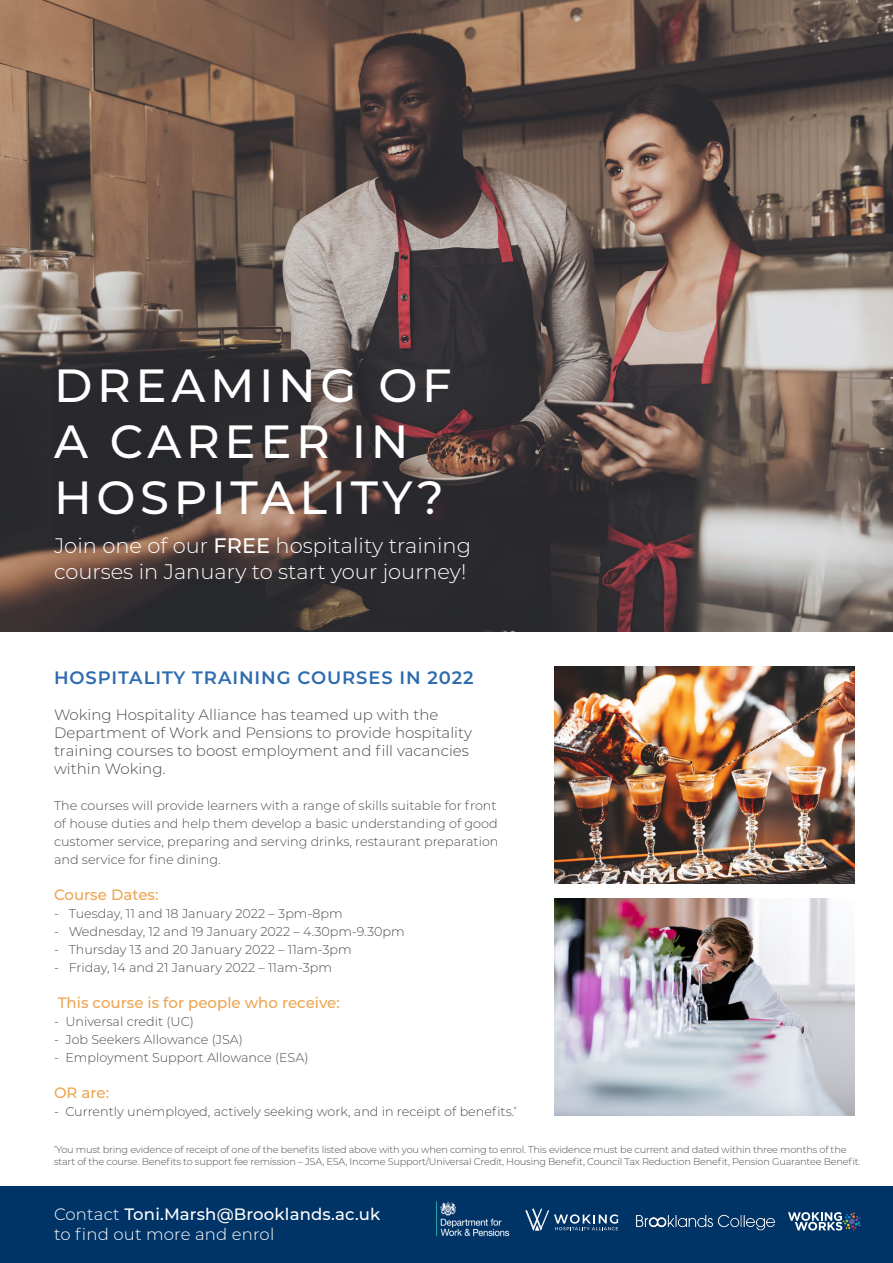
<style>
.page{position:relative;width:893px;height:1263px;background:#fff}
.page>*{position:absolute;margin:0;border:0;box-sizing:border-box;transform-origin:0 0}
.t1{font:500 46.5px/55.8px "Montserrat";letter-spacing:.1em;color:#fff}
.t2{font:300 21px/25.2px "Montserrat";color:#fff}
.t3{font:600 18px "Montserrat";letter-spacing:.05em;color:#2e6baf}
.t4{font:300 16.5px/19.8px "Montserrat";letter-spacing:.01em;color:#fff}
.t5{font:300 15px/18px "Montserrat";color:#4b4c4d}
.t6{font:500 15px "Montserrat";color:#eca552}
.t7{font:300 12.75px/18px "Montserrat";color:#4b4c4d}
.t8{font:300 9.75px/11.7px "Montserrat";letter-spacing:-.02em;color:#4b4c4d}
.s1{font-weight:500}
</style>
<div class="page">
<img style="left:0;top:0;width:893px;height:631px">
<img style="left:555px;top:666px;width:300px;height:217px">
<img style="left:555px;top:899px;width:300px;height:217px">
<div style="left:0;top:1186px;width:893px;height:77px;background:#036"></div>
<svg style="left:525px;top:1208px;width:93px;height:23px"></svg>
<img style="left:636px;top:1214px;width:139px;height:17px">
<svg style="left:788px;top:1212px;width:72px;height:19px"></svg>
<img style="left:440px;top:1201px;width:70px;height:36px">
<p class="t1" style="left:54px;top:356px;width:399px">DREAMING OF<br>A CAREER IN<br>HOSPITALITY?</p>
<p class="t2" style="left:54px;top:533px;width:418px">Join one of our <span class="s1">FREE</span> hospitality training courses in January to start your journey!</p>
<p class="t3" style="left:54px;top:665px;width:421px">HOSPITALITY TRAINING COURSES IN 2022</p>
<p class="t5" style="left:54px;top:705px;width:419px">Woking Hospitality Alliance has teamed up with the Department of Work and Pensions to provide hospitality training courses to boost employment and fill vacancies within Woking.</p>
<p class="t7" style="left:54px;top:796px;width:446px">The courses will provide learners with a range of skills suitable for front of house duties and help them develop a basic understanding of good customer service, preparing and serving drinks, restaurant preparation and service for fine dining.</p>
<p class="t6" style="left:54px;top:884px;width:106px">Course Dates:</p>
<p class="t7" style="left:54px;top:904px;width:290px">- Tuesday, 11 and 18 January 2022 – 3pm-8pm</p>
<p class="t7" style="left:54px;top:922px;width:352px">- Wednesday, 12 and 19 January 2022 – 4.30pm-9.30pm</p>
<p class="t7" style="left:54px;top:940px;width:299px">- Thursday 13 and 20 January 2022 – 11am-3pm</p>
<p class="t7" style="left:54px;top:958px;width:280px">- Friday, 14 and 21 January 2022 – 11am-3pm</p>
<p class="t6" style="left:58px;top:992px;width:283px">This course is for people who receive:</p>
<p class="t7" style="left:54px;top:1012px;width:141px">- Universal credit (UC)</p>
<p class="t7" style="left:54px;top:1030px;width:190px">- Job Seekers Allowance (JSA)</p>
<p class="t7" style="left:54px;top:1048px;width:256px">- Employment Support Allowance (ESA)</p>
<p class="t6" style="left:54px;top:1082px;width:57px">OR are:</p>
<p class="t7" style="left:54px;top:1102px;width:464px">- Currently unemployed, actively seeking work, and in receipt of benefits.<sup>*</sup></p>
<p class="t8" style="left:54px;top:1143px;width:808px"><sup>*</sup>You must bring evidence of receipt of one of the benefits listed above with you when coming to enrol. This evidence must be current and dated within three months of the start of the course. Benefits to support fee remission – JSA, ESA, Income Support/Universal Credit, Housing Benefit, Council Tax Reduction Benefit, Pension Guarantee Benefit.</p>
<p class="t4" style="left:54px;top:1203px;width:328px">Contact <span class="s1">Toni.Marsh@Brooklands.ac.uk </span>to find out more and enrol</p>
</div>
